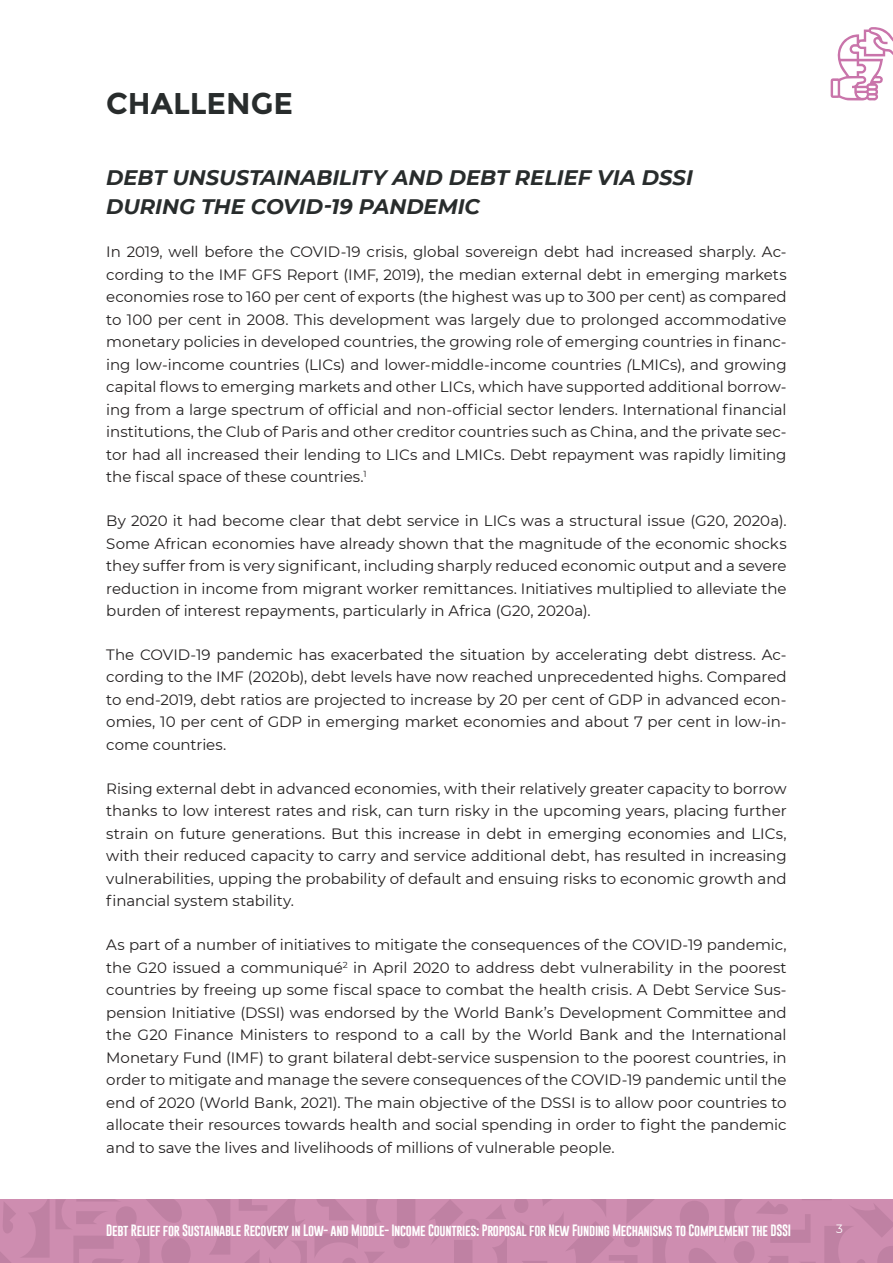
<style>
.page{position:relative;width:893px;height:1263px;background:#fff}
.page>*{position:absolute;margin:0;border:0;box-sizing:border-box;transform-origin:0 0}
.t1{font:700 30px "Montserrat";color:#282c2c}
.t2{font:italic 700 21px/28.5px "Montserrat";color:#282c2c}
.t3{font:15px/22.5px "Montserrat";letter-spacing:-.005em;color:#221f1f;text-align:justify}
.t4{font:12px "Gobold";letter-spacing:-.025em;color:#fff}
.t5{font:12px "Montserrat";color:#fff}
.s1{font-style:italic}
</style>
<div class="page">
<div style="left:0;top:1199px;width:893px;height:64px;background:#ce8db0"></div>
<svg style="left:514px;top:1199px;width:379px;height:64px"></svg>
<svg style="left:430px;top:1200px;width:77px;height:63px"></svg>
<svg style="left:0;top:1199px;width:415px;height:64px"></svg>
<svg style="left:831px;top:27px;width:62px;height:74px"></svg>
<h1 class="t1" style="left:106px;top:91px;width:188px">CHALLENGE</h1>
<h2 class="t2" style="left:106px;top:164px;width:588px">DEBT UNSUSTAINABILITY AND DEBT RELIEF VIA DSSI<br>DURING THE COVID-19 PANDEMIC</h2>
<p class="t3" style="left:106px;top:241px;width:682px">In 2019, well before the COVID-19 crisis, global sovereign debt had increased sharply. Ac&shy;cording to the IMF GFS Report (IMF, 2019), the median external debt in emerging markets economies rose to 160 per cent of exports (the highest was up to 300 per cent) as compared to 100 per cent in 2008. This development was largely due to prolonged accommodative monetary policies in developed countries, the growing role of emerging countries in financ&shy;ing low-income countries (LICs) and lower-middle-income countries <span class="s1">(</span>LMICs), and growing capital flows to emerging markets and other LICs, which have supported additional borrow&shy;ing from a large spectrum of official and non-official sector lenders. International financial institutions, the Club of Paris and other creditor countries such as China, and the private sec&shy;tor had all increased their lending to LICs and LMICs. Debt repayment was rapidly limiting the fiscal space of these countries.<sup>1</sup></p>
<p class="t3" style="left:106px;top:510px;width:682px">By 2020 it had become clear that debt service in LICs was a structural issue (G20, 2020a).<br>Some African economies have already shown that the magnitude of the economic shocks they suffer from is very significant, including sharply reduced economic output and a severe reduction in income from migrant worker remittances. Initiatives multiplied to alleviate the burden of interest repayments, particularly in Africa (G20, 2020a).</p>
<p class="t3" style="left:106px;top:644px;width:682px">The COVID-19 pandemic has exacerbated the situation by accelerating debt distress. Ac&shy;cording to the IMF (2020b), debt levels have now reached unprecedented highs. Compared to end-2019, debt ratios are projected to increase by 20 per cent of GDP in advanced econ&shy;omies, 10 per cent of GDP in emerging market economies and about 7 per cent in low-in&shy;come countries.</p>
<p class="t3" style="left:106px;top:778px;width:682px">Rising external debt in advanced economies, with their relatively greater capacity to borrow thanks to low interest rates and risk, can turn risky in the upcoming years, placing further strain on future generations. But this increase in debt in emerging economies and LICs, with their reduced capacity to carry and service additional debt, has resulted in increasing vulnerabilities, upping the probability of default and ensuing risks to economic growth and financial system stability.</p>
<p class="t3" style="left:106px;top:934px;width:682px">As part of a number of initiatives to mitigate the consequences of the COVID-19 pandemic, the G20 issued a communiqué<sup>2</sup> in April 2020 to address debt vulnerability in the poorest countries by freeing up some fiscal space to combat the health crisis. A Debt Service Sus&shy;pension Initiative (DSSI) was endorsed by the World Bank’s Development Committee and the G20 Finance Ministers to respond to a call by the World Bank and the International Monetary Fund (IMF) to grant bilateral debt-service suspension to the poorest countries, in order to mitigate and manage the severe consequences of the COVID-19 pandemic until the end of 2020 (World Bank, 2021). The main objective of the DSSI is to allow poor countries to allocate their resources towards health and social spending in order to fight the pandemic and to save the lives and livelihoods of millions of vulnerable people.</p>
<p class="t4" style="left:106px;top:1225px;width:686px">Debt Relief for Sustainable Recovery in Low- and Middle- Income Countries: Proposal for New Funding Mechanisms to Complement the DSSI</p>
<p class="t5" style="left:836px;top:1223px;width:8px">3</p>
</div>
